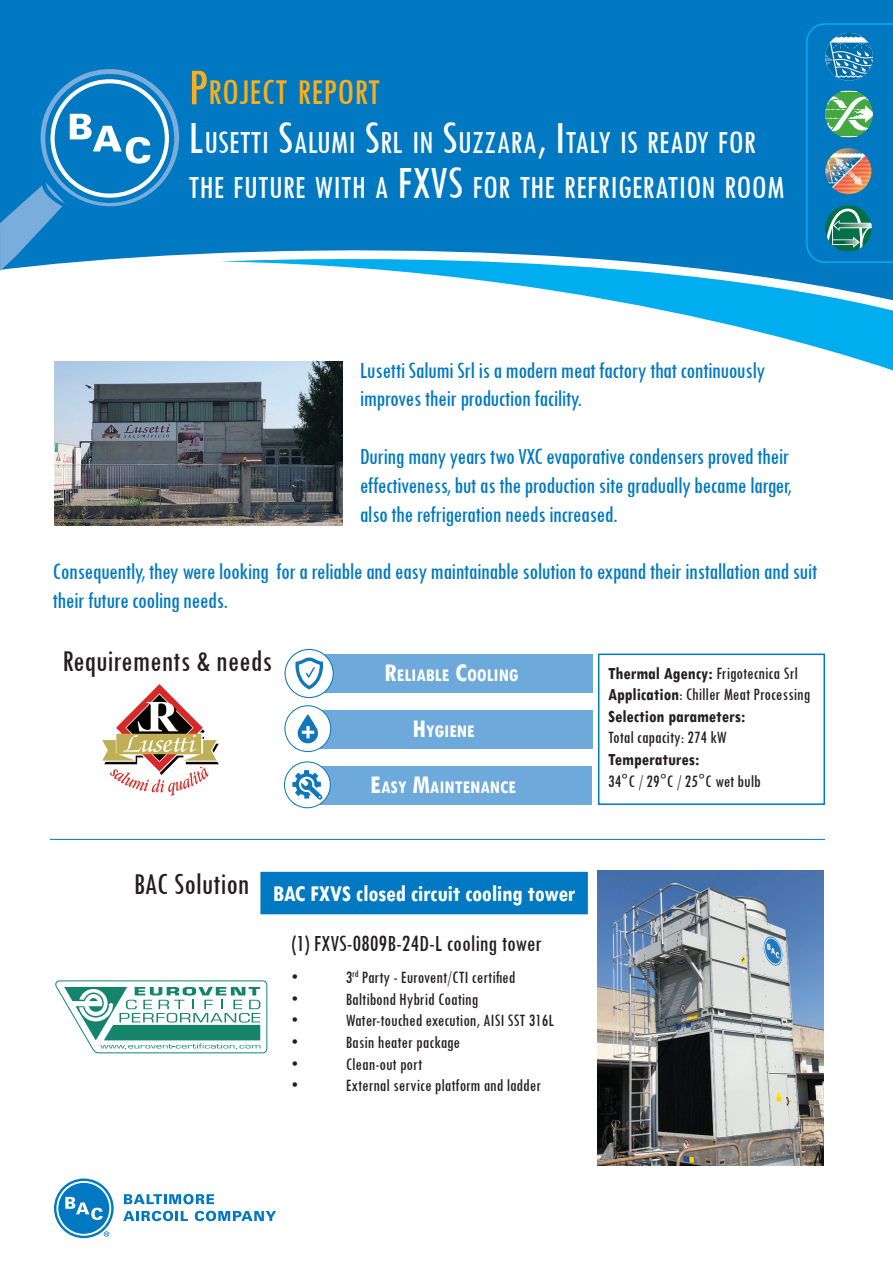
<style>
.page{position:relative;width:893px;height:1263px;background:#fff}
.page>*{position:absolute;margin:0;border:0;box-sizing:border-box;transform-origin:0 0}
.t1{font:condensed 37.8px "Tw Cen";color:#faaf18}
.t2{font:condensed 33.6px/45px "Tw Cen";color:#fff}
.t3{font:condensed 31.5px "Tw Cen";color:#231f20}
.t4{font:condensed 24px/28.8px "Tw Cen";letter-spacing:-.02em;color:#0079c2}
.t5{font:700 condensed 24px "Tw Cen";letter-spacing:-.01em;color:#fff}
.t6{font:condensed 24px "Tw Cen";color:#231f20}
.t7{font:700 condensed 18.9px "Tw Cen";color:#fff}
.t8{font:condensed 18px "Tw Cen";color:#231f20}
.t9{font:700 condensed 18px/21.6px "Tw Cen";color:#231f20}
.s1{font-size:54px}
.s2{font-size:48px}
.s3{font-size:27px}
.s4{font-weight:400}
</style>
<div class="page">
<div style="left:0;top:0;width:893px;height:263px;background:#0079c2"></div>
<svg style="left:220px;top:242px;width:673px;height:129px"></svg>
<svg style="left:806px;top:23px;width:87px;height:240px;background:#2688b3"></svg>
<svg style="left:124px;top:1194px;width:90px;height:10px"></svg>
<svg style="left:123px;top:1211px;width:65px;height:10px"></svg>
<svg style="left:195px;top:1211px;width:81px;height:10px"></svg>
<svg style="left:54px;top:1178px;width:60px;height:60px"></svg>
<svg style="left:56px;top:1181px;width:55px;height:55px"></svg>
<div style="left:58px;top:1183px;width:51px;height:51px;background:#0079c2;border-radius:50%"></div>
<svg style="left:65px;top:1197px;width:38px;height:23px"></svg>
<svg style="left:104px;top:1231px;width:5px;height:6px"></svg>
<div style="left:41px;top:69px;width:138px;height:137px;background:#7aacdc;border-radius:50%"></div>
<svg style="left:0;top:182px;width:65px;height:89px;background:#3f95cf"></svg>
<div style="left:45px;top:74px;width:129px;height:129px;background:#0079c2;border-radius:50%"></div>
<svg style="left:50px;top:79px;width:119px;height:119px;background:#e5f1f8"></svg>
<div style="left:55px;top:83px;width:110px;height:111px;background:#0079c2;border-radius:50%"></div>
<svg style="left:70px;top:114px;width:80px;height:50px"></svg>
<div style="left:295px;top:710px;width:297px;height:38px;background:#6da9db"></div>
<div style="left:598px;top:653px;width:227px;height:152px;border:2px solid #0079c2"></div>
<div style="left:261px;top:872px;width:326px;height:41px;background:#0079c2"></div>
<div style="left:260px;top:872px;width:328px;height:42px;border:2px solid #0079c2"></div>
<div style="left:295px;top:655px;width:297px;height:38px;background:#6da9db"></div>
<img style="left:102px;top:684px;width:117px;height:112px">
<hr style="left:50px;top:839px;width:775px;height:1px;background:#0079c2">
<svg style="left:55px;top:980px;width:212px;height:73px"></svg>
<img style="left:55px;top:361px;width:288px;height:165px">
<svg style="left:285px;top:649px;width:49px;height:49px"></svg>
<svg style="left:284px;top:705px;width:47px;height:47px"></svg>
<div style="left:294px;top:766px;width:298px;height:39px;background:#6da9db"></div>
<svg style="left:284px;top:761px;width:47px;height:47px"></svg>
<img style="left:598px;top:871px;width:226px;height:294px">
<h1 class="t1" style="left:189px;top:70px;width:193px"><span class="s1">P</span>ROJECT REPORT</h1>
<h2 class="t2" style="left:189px;top:119px;width:597px"><span class="s2">L</span>USETTI <span class="s2">S</span>ALUMI <span class="s2">S</span>RL IN <span class="s2">S</span>UZZARA<span class="s2">, I</span>TALY IS READY FOR<br>THE FUTURE WITH A <span class="s2">FXVS</span> FOR THE REFRIGERATION ROOM</h2>
<p class="t4" style="left:360px;top:355px;width:407px">Lusetti Salumi Srl is a modern meat factory that continuously improves their production facility.</p>
<p class="t4" style="left:360px;top:441px;width:433px;text-align:justify">During many years two VXC evaporative condensers proved their effectiveness, but as the production site gradually became larger, also the refrigeration needs increased.</p>
<p class="t4" style="left:53px;top:557px;width:766px">Consequently, they were looking for a reliable and easy maintainable solution to expand their installation and suit their future cooling needs.</p>
<h3 class="t3" style="left:62px;top:642px;width:211px">Requirements &amp; needs</h3>
<p class="t7" style="left:384px;top:664px;width:136px"><span class="s3">R</span>ELIABLE <span class="s3">C</span>OOLING</p>
<p class="t7" style="left:412px;top:720px;width:64px"><span class="s3">H</span>YGIENE</p>
<p class="t7" style="left:370px;top:776px;width:147px"><span class="s3">E</span>ASY <span class="s3">M</span>AINTENANCE</p>
<h3 class="t3" style="left:134px;top:865px;width:117px">BAC Solution</h3>
<p class="t5" style="left:273px;top:879px;width:304px">BAC FXVS closed circuit cooling tower</p>
<p class="t6" style="left:292px;top:929px;width:252px">(1) FXVS-0809B-24D-L cooling tower</p>
<p class="t8" style="left:292px;top:966px;width:8px">•</p>
<p class="t8" style="left:346px;top:966px;width:171px">3<sup>rd</sup> Party - Eurovent/CTI certified</p>
<p class="t8" style="left:292px;top:988px;width:8px">•</p>
<p class="t8" style="left:346px;top:988px;width:134px">Baltibond Hybrid Coating</p>
<p class="t8" style="left:292px;top:1010px;width:8px">•</p>
<p class="t8" style="left:346px;top:1010px;width:210px">Water-touched execution, AISI SST 316L</p>
<p class="t8" style="left:292px;top:1031px;width:8px">•</p>
<p class="t8" style="left:346px;top:1031px;width:116px">Basin heater package</p>
<p class="t8" style="left:292px;top:1053px;width:8px">•</p>
<p class="t8" style="left:346px;top:1053px;width:78px">Clean-out port</p>
<p class="t8" style="left:292px;top:1074px;width:8px">•</p>
<p class="t8" style="left:346px;top:1074px;width:197px">External service platform and ladder</p>
<p class="t9" style="left:608px;top:662px;width:204px">Thermal Agency: <span class="s4">Frigotecnica Srl<br></span>Application<span class="s4">: Chiller Meat Processing<br></span>Selection parameters:</p>
<p class="t8" style="left:608px;top:727px;width:120px">Total capacity: 274 kW</p>
<p class="t9" style="left:608px;top:748px;width:92px">Temperatures:</p>
<p class="t8" style="left:608px;top:770px;width:154px">34°C / 29°C / 25°C wet bulb</p>
</div>
